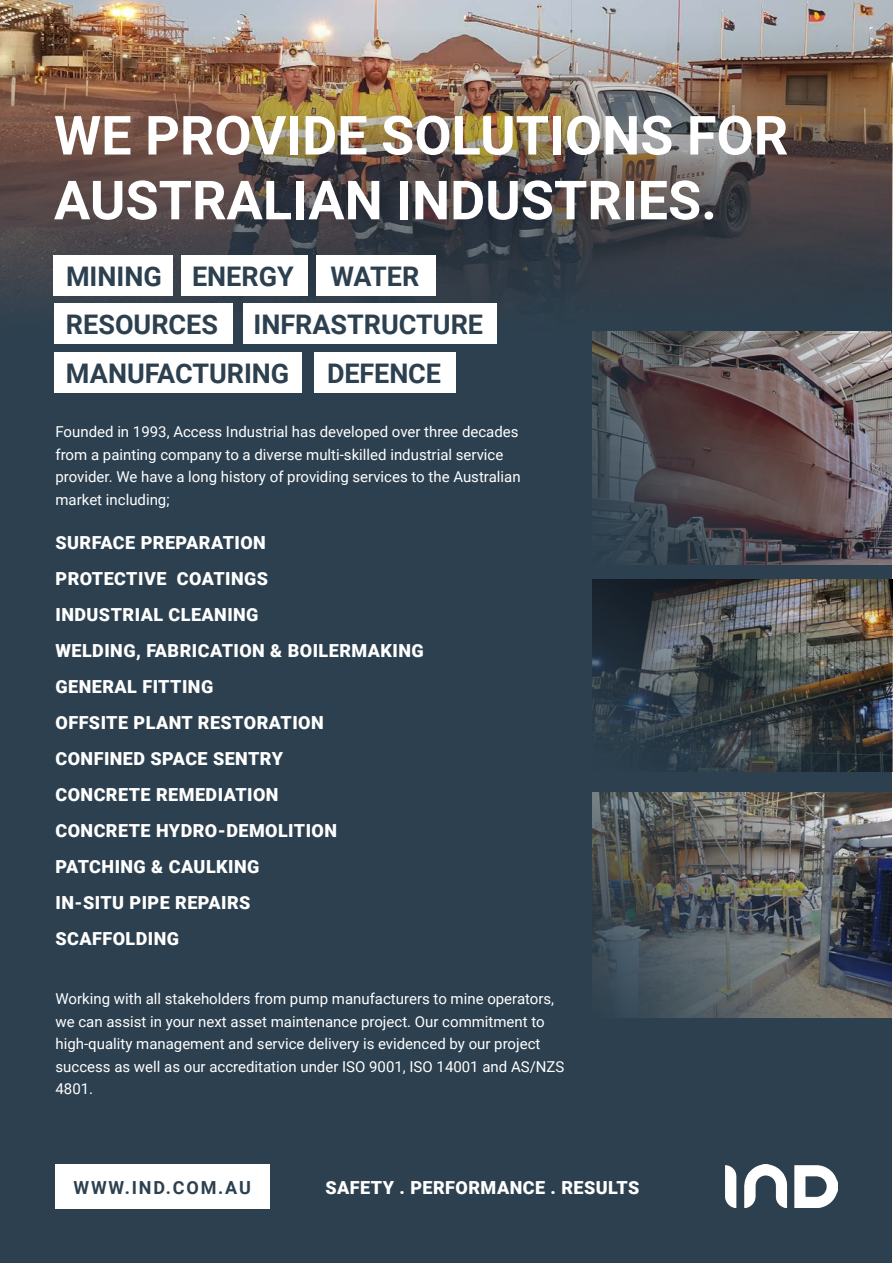
<style>
.page{position:relative;width:893px;height:1263px;background:#fff}
.page>*{position:absolute;margin:0;border:0;box-sizing:border-box;transform-origin:0 0}
.t1{font:700 54px/64.8px "Roboto";color:#fff}
.t2{font:700 27px "Roboto";color:#2c404f}
.t3{font:900 18px "Roboto";letter-spacing:.025em;color:#fff}
.t4{font:700 18px "Roboto";letter-spacing:.1em;color:#2c404f}
.t5{font:15px/22.5px "Roboto";color:#fff}
</style>
<div class="page">
<div style="left:1px;top:1px;width:891px;height:1261px;background:#2c404f"></div>
<img style="left:0;top:0;width:893px;height:332px">
<div style="left:53px;top:255px;width:119px;height:41px;background:#fff"></div>
<div style="left:54px;top:303px;width:178px;height:40px;background:#fff"></div>
<div style="left:182px;top:255px;width:126px;height:41px;background:#fff"></div>
<div style="left:316px;top:255px;width:120px;height:41px;background:#fff"></div>
<div style="left:243px;top:303px;width:253px;height:40px;background:#fff"></div>
<div style="left:54px;top:352px;width:248px;height:41px;background:#fff"></div>
<div style="left:315px;top:352px;width:141px;height:41px;background:#fff"></div>
<img style="left:725px;top:1164px;width:113px;height:44px">
<div style="left:55px;top:1164px;width:214px;height:45px;background:#fff"></div>
<img style="left:592px;top:331px;width:299px;height:233px">
<img style="left:592px;top:579px;width:301px;height:193px">
<img style="left:592px;top:792px;width:299px;height:225px">
<p class="t1" style="left:54px;top:101px;width:736px">WE PROVIDE SOLUTIONS FOR<br>AUSTRALIAN INDUSTRIES.</p>
<p class="t2" style="left:192px;top:257px;width:103px">ENERGY</p>
<p class="t2" style="left:330px;top:257px;width:90px">WATER</p>
<p class="t2" style="left:66px;top:305px;width:154px">RESOURCES</p>
<p class="t2" style="left:253px;top:305px;width:231px">INFRASTRUCTURE</p>
<p class="t2" style="left:66px;top:355px;width:225px">MANUFACTURING</p>
<p class="t2" style="left:66px;top:257px;width:97px">MINING</p>
<p class="t2" style="left:327px;top:355px;width:116px">DEFENCE</p>
<p class="t5" style="left:56px;top:420px;width:467px">Founded in 1993, Access Industrial has developed over three decades from a painting company to a diverse multi-skilled industrial service provider. We have a long history of providing services to the Australian market including;</p>
<p class="t3" style="left:56px;top:530px;width:212px">SURFACE PREPARATION</p>
<p class="t3" style="left:56px;top:566px;width:214px">PROTECTIVE COATINGS</p>
<p class="t3" style="left:56px;top:602px;width:205px">INDUSTRIAL CLEANING</p>
<p class="t3" style="left:56px;top:638px;width:370px">WELDING, FABRICATION &amp; BOILERMAKING</p>
<p class="t3" style="left:56px;top:674px;width:159px">GENERAL FITTING</p>
<p class="t3" style="left:56px;top:710px;width:270px">OFFSITE PLANT RESTORATION</p>
<p class="t3" style="left:56px;top:746px;width:229px">CONFINED SPACE SENTRY</p>
<p class="t3" style="left:56px;top:782px;width:225px">CONCRETE REMEDIATION</p>
<p class="t3" style="left:56px;top:818px;width:283px">CONCRETE HYDRO-DEMOLITION</p>
<p class="t3" style="left:56px;top:854px;width:205px">PATCHING &amp; CAULKING</p>
<p class="t3" style="left:56px;top:890px;width:197px">IN-SITU PIPE REPAIRS</p>
<p class="t3" style="left:56px;top:926px;width:125px">SCAFFOLDING</p>
<p class="t5" style="left:56px;top:987px;width:510px">Working with all stakeholders from pump manufacturers to mine operators, we can assist in your next asset maintenance project. Our commitment to high-quality management and service delivery is evidenced by our project success as well as our accreditation under ISO 9001, ISO 14001 and AS/NZS 4801.</p>
<p class="t4" style="left:74px;top:1175px;width:179px">WWW.IND.COM.AU</p>
<p class="t3" style="left:326px;top:1175px;width:315px">SAFETY . PERFORMANCE . RESULTS</p>
</div>
